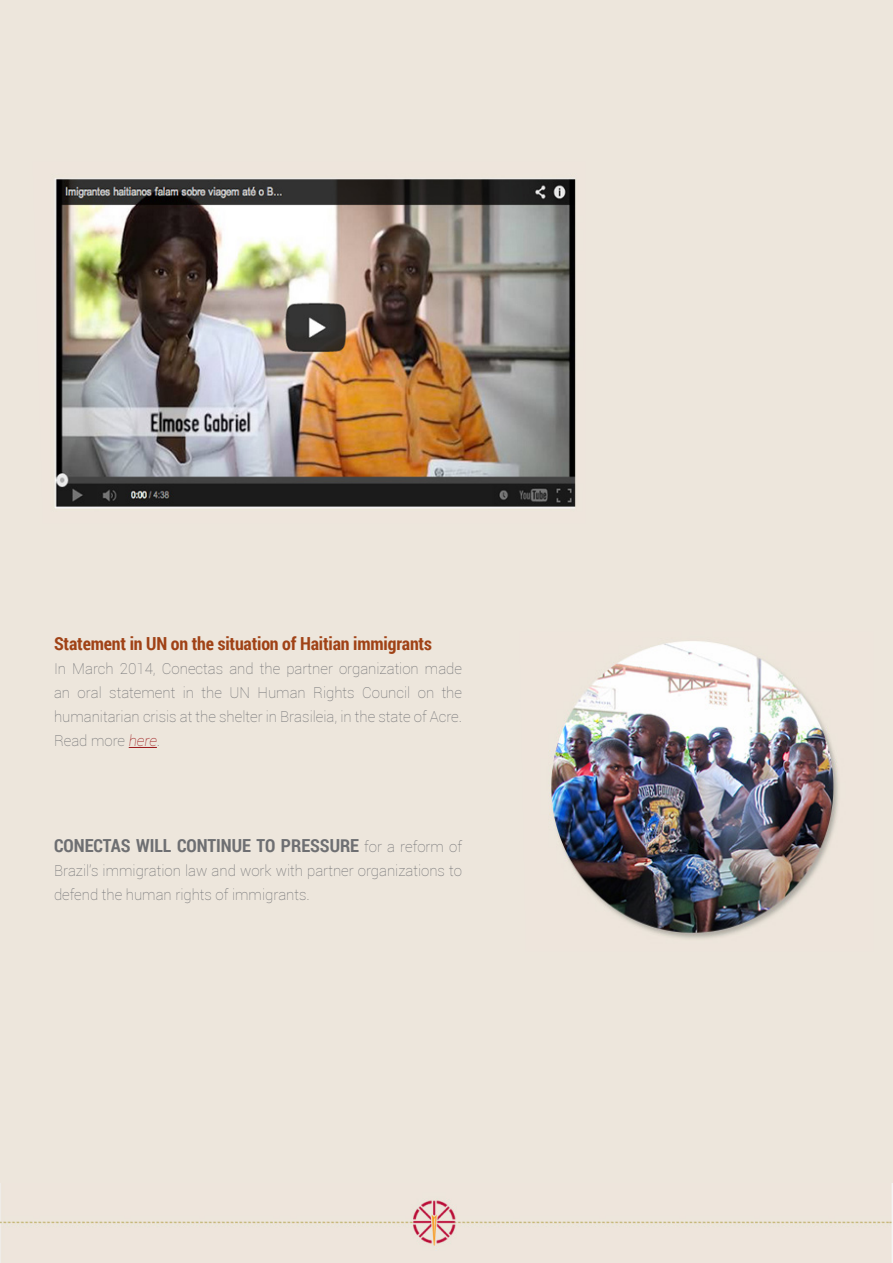
<style>
.page{position:relative;width:893px;height:1263px;background:#ede6dc}
.page>*{position:absolute;margin:0;border:0;box-sizing:border-box;transform-origin:0 0}
.t1{font:700 18px "Roboto Condensed";letter-spacing:-.01em;color:#a04216}
.t2{font:700 18px "Roboto Condensed";color:#6e6f72}
.t3{font:100 15px/24px "Roboto";color:#6e6f72;text-align:justify}
.s1{font-style:italic;color:#9c191b}
.s2{font-family:"Roboto";font-weight:100;font-size:15px}
</style>
<div class="page">
<img style="left:0;top:1183px;width:893px;height:80px">
<svg style="left:129px;top:747px;width:28px;height:1px"></svg>
<img style="left:55px;top:178px;width:521px;height:331px">
<img style="left:551px;top:641px;width:287px;height:298px">
<p class="t1" style="left:54px;top:631px;width:379px">Statement in UN on the situation of Haitian immigrants</p>
<p class="t3" style="left:54px;top:656px;width:410px">In March 2014, Conectas and the partner organization made an oral statement in the UN Human Rights Council on the humanitarian crisis at the shelter in Brasileia, in the state of Acre.<br>Read more <span class="s1">here</span>.</p>
<p class="t2" style="left:54px;top:832px;width:410px">CONECTAS WILL CONTINUE TO PRESSURE <span class="s2">for a reform of</span></p>
<p class="t3" style="left:54px;top:858px;width:410px">Brazil’s immigration law and work with partner organizations to defend the human rights of immigrants.</p>
</div>
